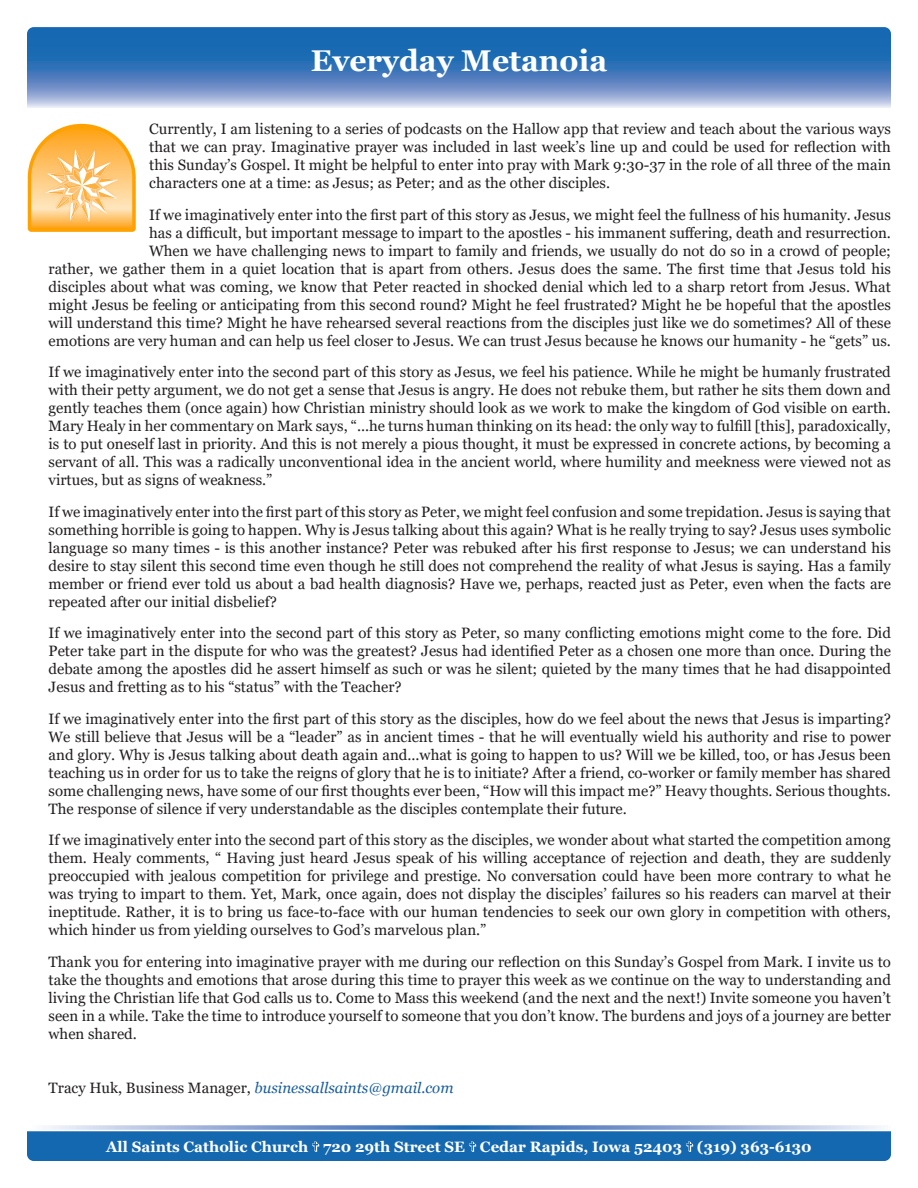
<style>
.page{position:relative;width:918px;height:1188px;background:#fff}
.page>*{position:absolute;margin:0;border:0;box-sizing:border-box;transform-origin:0 0}
.t1{font:700 30px "Georgia";color:#fff}
.t2{font:15px/18px "Georgia";color:#231f20;text-align:justify}
.t3{font:700 15px "Georgia";color:#fff}
.t4{font:italic 15px "Georgia";color:#175d9e}
.s1{font-style:normal;color:#231f20}
</style>
<div class="page">
<svg style="left:45px;top:1125px;width:836px;height:5px;background:#93add6"></svg>
<div style="left:27px;top:1131px;width:864px;height:30px;background:#1468b0"></div>
<svg style="left:27px;top:27px;width:864px;height:81px;background:#4c83c0"></svg>
<svg style="left:28px;top:124px;width:108px;height:108px;background:#fec877"></svg>
<p class="t1" style="left:311px;top:42px;width:298px">Everyday Metanoia</p>
<p class="t2" style="left:149px;top:121px;width:743px">Currently, I am listening to a series of podcasts on the Hallow app that review and teach about the various ways that we can pray. Imaginative prayer was included in last week’s line up and could be used for reflection with this Sunday’s Gospel. It might be helpful to enter into pray with Mark 9:30-37 in the role of all three of the main characters one at a time: as Jesus; as Peter; and as the other disciples.</p>
<p class="t2" style="left:49px;top:206px;width:844px;text-align:right">If we imaginatively enter into the first part of this story as Jesus, we might feel the fullness of his humanity. Jesus<br>has a difficult, but important message to impart to the apostles - his immanent suffering, death and resurrection.<br>When we have challenging news to impart to family and friends, we usually do not do so in a crowd of people;<br>rather, we gather them in a quiet location that is apart from others. Jesus does the same. The first time that Jesus told his disciples about what was coming, we know that Peter reacted in shocked denial which led to a sharp retort from Jesus. What might Jesus be feeling or anticipating from this second round? Might he feel frustrated? Might he be hopeful that the apostles will understand this time? Might he have rehearsed several reactions from the disciples just like we do sometimes? All of these emotions are very human and can help us feel closer to Jesus. We can trust Jesus because he knows our humanity - he “gets” us.</p>
<p class="t2" style="left:49px;top:364px;width:844px">If we imaginatively enter into the second part of this story as Jesus, we feel his patience. While he might be humanly frustrated with their petty argument, we do not get a sense that Jesus is angry. He does not rebuke them, but rather he sits them down and gently teaches them (once again) how Christian ministry should look as we work to make the kingdom of God visible on earth.<br>Mary Healy in her commentary on Mark says, “...he turns human thinking on its head: the only way to fulfill [this], paradoxically, is to put oneself last in priority. And this is not merely a pious thought, it must be expressed in concrete actions, by becoming a servant of all. This was a radically unconventional idea in the ancient world, where humility and meekness were viewed not as virtues, but as signs of weakness.”</p>
<p class="t2" style="left:49px;top:503px;width:844px">If we imaginatively enter into the first part of this story as Peter, we might feel confusion and some trepidation. Jesus is saying that something horrible is going to happen. Why is Jesus talking about this again? What is he really trying to say? Jesus uses symbolic language so many times - is this another instance? Peter was rebuked after his first response to Jesus; we can understand his desire to stay silent this second time even though he still does not comprehend the reality of what Jesus is saying. Has a family member or friend ever told us about a bad health diagnosis? Have we, perhaps, reacted just as Peter, even when the facts are repeated after our initial disbelief?</p>
<p class="t2" style="left:49px;top:625px;width:844px">If we imaginatively enter into the second part of this story as Peter, so many conflicting emotions might come to the fore. Did Peter take part in the dispute for who was the greatest? Jesus had identified Peter as a chosen one more than once. During the debate among the apostles did he assert himself as such or was he silent; quieted by the many times that he had disappointed Jesus and fretting as to his “status” with the Teacher?</p>
<p class="t2" style="left:49px;top:710px;width:844px">If we imaginatively enter into the first part of this story as the disciples, how do we feel about the news that Jesus is imparting?<br>We still believe that Jesus will be a “leader” as in ancient times - that he will eventually wield his authority and rise to power and glory. Why is Jesus talking about death again and...what is going to happen to us? Will we be killed, too, or has Jesus been teaching us in order for us to take the reigns of glory that he is to initiate? After a friend, co-worker or family member has shared some challenging news, have some of our first thoughts ever been, “How will this impact me?” Heavy thoughts. Serious thoughts.<br>The response of silence if very understandable as the disciples contemplate their future.</p>
<p class="t2" style="left:49px;top:832px;width:844px">If we imaginatively enter into the second part of this story as the disciples, we wonder about what started the competition among them. Healy comments, “ Having just heard Jesus speak of his willing acceptance of rejection and death, they are suddenly preoccupied with jealous competition for privilege and prestige. No conversation could have been more contrary to what he was trying to impart to them. Yet, Mark, once again, does not display the disciples’ failures so his readers can marvel at their ineptitude. Rather, it is to bring us face-to-face with our human tendencies to seek our own glory in competition with others, which hinder us from yielding ourselves to God’s marvelous plan.”</p>
<p class="t2" style="left:49px;top:953px;width:844px">Thank you for entering into imaginative prayer with me during our reflection on this Sunday’s Gospel from Mark. I invite us to take the thoughts and emotions that arose during this time to prayer this week as we continue on the way to understanding and living the Christian life that God calls us to. Come to Mass this weekend (and the next and the next!) Invite someone you haven’t seen in a while. Take the time to introduce yourself to someone that you don’t know. The burdens and joys of a journey are better when shared.</p>
<p class="t4" style="left:49px;top:1078px;width:406px"><span class="s1">Tracy Huk, Business Manager,</span> businessallsaints@gmail.com</p>
<p class="t3" style="left:106px;top:1137px;width:707px">All Saints Catholic Church 720 29th Street SE Cedar Rapids, Iowa 52403 (319) 363-6130</p>
</div>
